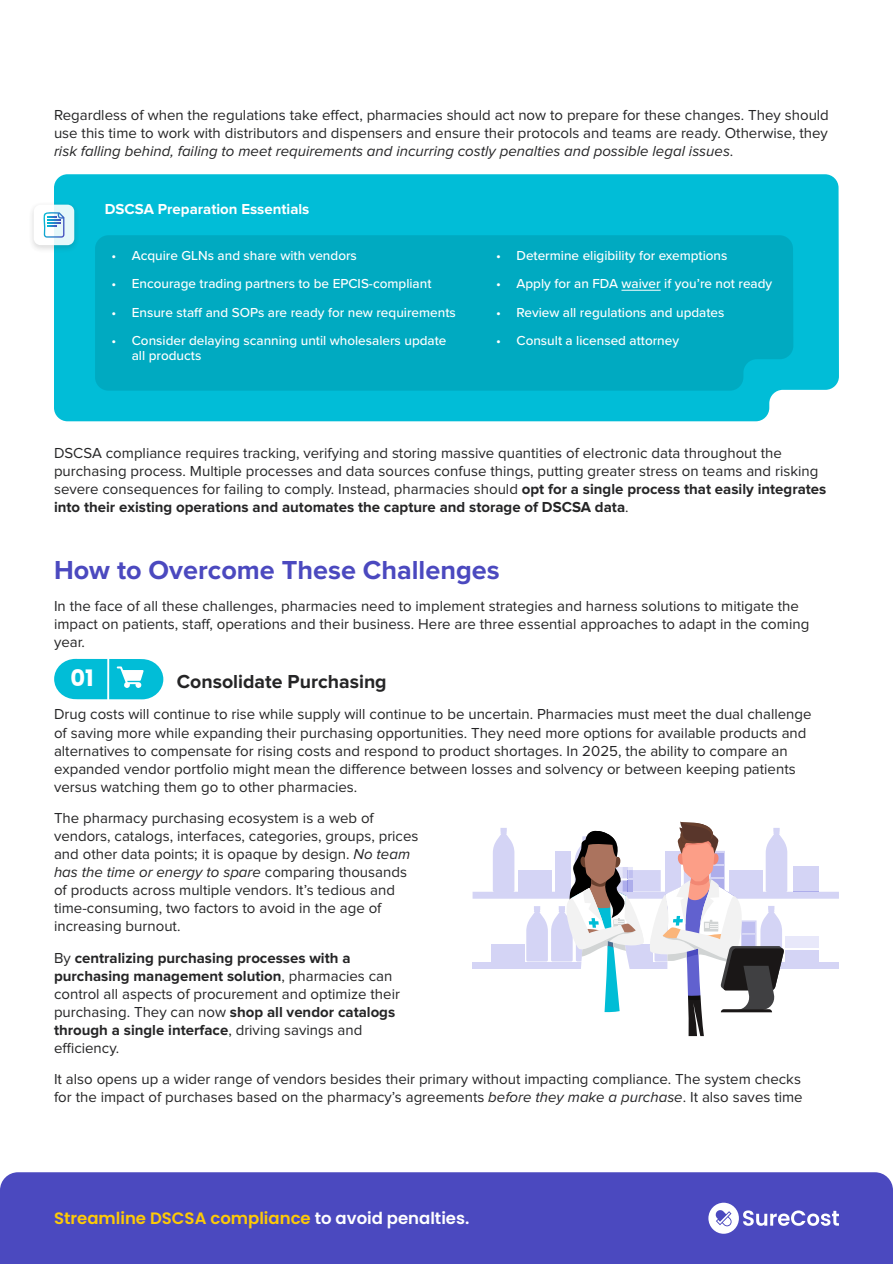
<style>
.page{position:relative;width:893px;height:1264px;background:#fff}
.page>*{position:absolute;margin:0;border:0;box-sizing:border-box;transform-origin:0 0}
.t1{font:700 27px "Proxima Nova";color:#4b49bf}
.t2{font:700 22.65px "Poppins";color:#fff}
.t3{font:700 19.5px "Proxima Nova";color:#252526}
.t4{font:600 16.5px "Poppins";color:#feca06}
.t5{font:15px/18px "Proxima Nova";color:#252526}
.t6{font:700 15px "Proxima Nova";color:#fff}
.t7{font:500 13.5px/15px "Proxima Nova";color:#fff}
.s1{font-style:italic}
.s2{font-weight:700}
.s3{color:#fff}
</style>
<div class="page">
<div style="left:0;top:1172px;width:893px;height:91px;background:#4b49bf"></div>
<svg style="left:708px;top:1202px;width:131px;height:31px"></svg>
<div style="left:54px;top:174px;width:785px;height:247px;background:#01bdd7"></div>
<div style="left:95px;top:235px;width:698px;height:155px;background:#00aac1"></div>
<div style="left:28px;top:201px;width:53px;height:52px;background:#252526;opacity:.2"></div>
<svg style="left:34px;top:205px;width:40px;height:40px"></svg>
<svg style="left:39px;top:211px;width:25px;height:27px"></svg>
<hr style="left:621px;top:290px;width:39px;height:1px;background:#fff">
<svg style="left:472px;top:821px;width:367px;height:216px"></svg>
<svg style="left:54px;top:658px;width:109px;height:41px"></svg>
<p class="t5" style="left:54px;top:106px;width:776px;text-align:justify">Regardless of when the regulations take effect, pharmacies should act now to prepare for these changes. They should use this time to work with distributors and dispensers and ensure their protocols and teams are ready. Otherwise, they <span class="s1">risk falling behind, failing to meet requirements and incurring costly penalties and possible legal issues</span>.</p>
<p class="t6" style="left:105px;top:202px;width:206px">DSCSA Preparation Essentials</p>
<p class="t7" style="left:111px;top:247px;width:247px">• Acquire GLNs and share with vendors</p>
<p class="t7" style="left:111px;top:276px;width:321px">• Encourage trading partners to be EPCIS-compliant</p>
<p class="t7" style="left:111px;top:304px;width:346px">• Ensure staff and SOPs are ready for new requirements</p>
<p class="t7" style="left:132px;top:333px;width:316px;text-indent:-20px">• Consider delaying scanning until wholesalers update all products</p>
<p class="t7" style="left:496px;top:247px;width:233px">• Determine eligibility for exemptions</p>
<p class="t7" style="left:496px;top:276px;width:277px">• Apply for an FDA waiver if you’re not ready</p>
<p class="t7" style="left:496px;top:304px;width:230px">• Review all regulations and updates</p>
<p class="t7" style="left:496px;top:333px;width:184px">• Consult a licensed attorney</p>
<p class="t5" style="left:54px;top:444px;width:773px">DSCSA compliance requires tracking, verifying and storing massive quantities of electronic data throughout the purchasing process. Multiple processes and data sources confuse things, putting greater stress on teams and risking severe consequences for failing to comply. Instead, pharmacies should <span class="s2">opt for a single process that easily integrates into their existing operations and automates the capture and storage of DSCSA data</span>.</p>
<h1 class="t1" style="left:54px;top:558px;width:447px">How to Overcome These Challenges</h1>
<p class="t5" style="left:54px;top:597px;width:756px">In the face of all these challenges, pharmacies need to implement strategies and harness solutions to mitigate the impact on patients, staff, operations and their business. Here are three essential approaches to adapt in the coming year.</p>
<h3 class="t3" style="left:177px;top:672px;width:211px">Consolidate Purchasing</h3>
<p class="t5" style="left:54px;top:706px;width:759px">Drug costs will continue to rise while supply will continue to be uncertain. Pharmacies must meet the dual challenge of saving more while expanding their purchasing opportunities. They need more options for available products and alternatives to compensate for rising costs and respond to product shortages. In 2025, the ability to compare an expanded vendor portfolio might mean the difference between losses and solvency or between keeping patients versus watching them go to other pharmacies.</p>
<p class="t5" style="left:54px;top:809px;width:366px">The pharmacy purchasing ecosystem is a web of vendors, catalogs, interfaces, categories, groups, prices and other data points; it is opaque by design. <span class="s1">No team has the time or energy to spare</span> comparing thousands of products across multiple vendors. It’s tedious and time-consuming, two factors to avoid in the age of increasing burnout.</p>
<p class="t5" style="left:54px;top:949px;width:347px">By <span class="s2">centralizing purchasing processes with a purchasing management solution</span>, pharmacies can control all aspects of procurement and optimize their purchasing. They can now <span class="s2">shop all vendor catalogs through a single interface</span>, driving savings and efficiency.</p>
<p class="t5" style="left:54px;top:1070px;width:750px">It also opens up a wider range of vendors besides their primary without impacting compliance. The system checks for the impact of purchases based on the pharmacy’s agreements <span class="s1">before they make a purchase</span>. It also saves time</p>
<h2 class="t2" style="left:70px;top:665px;width:25px">01</h2>
<p class="t4" style="left:54px;top:1208px;width:417px">Streamline DSCSA compliance <span class="s3">to avoid penalties.</span></p>
</div>
